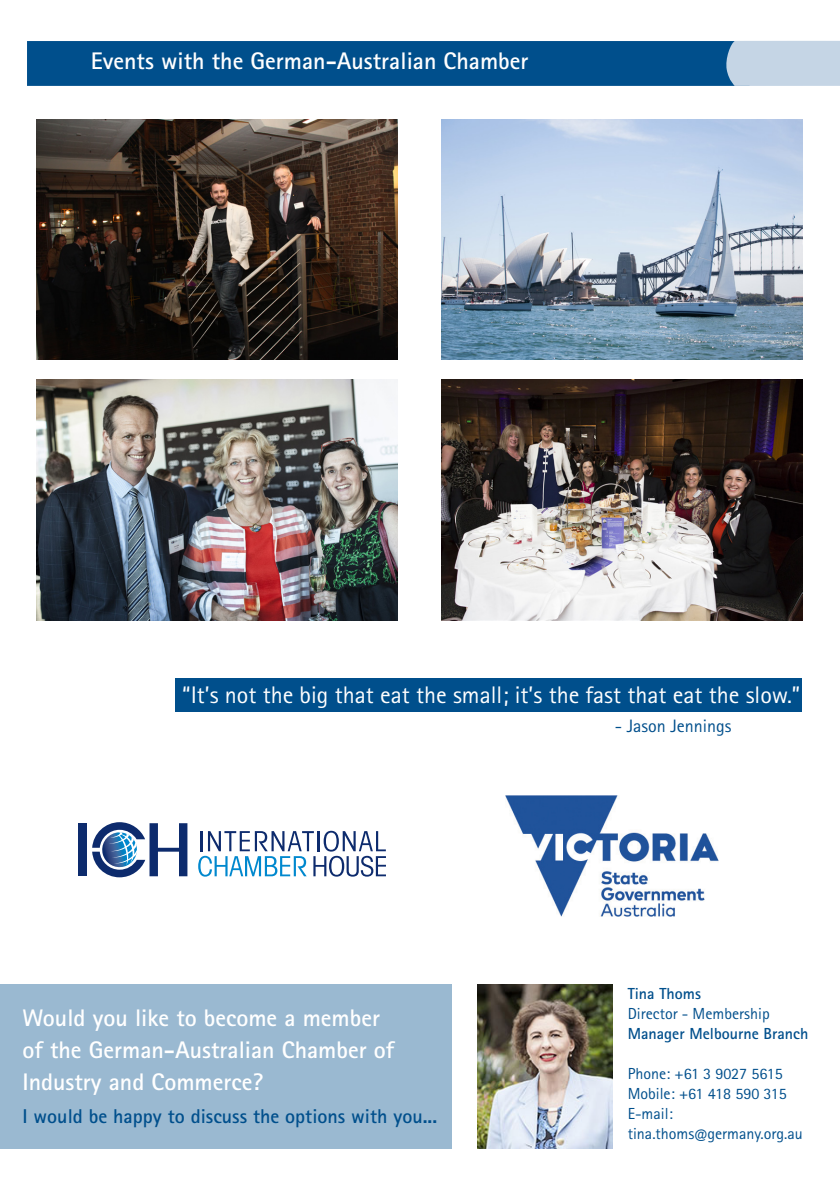
<style>
.page{position:relative;width:840px;height:1191px;background:#fff}
.page>*{position:absolute;margin:0;border:0;box-sizing:border-box;transform-origin:0 0}
.t1{font:700 24px/32px "Rotis Sans Serif Std";color:#fff}
.t2{font:24px "Rotis Sans Serif Std";color:#fff}
.t3{font:700 20px "Rotis Sans Serif Std";color:#004f8c}
.t4{font:18px "Rotis Sans Serif Std";color:#004f8c}
.t5{font:16px/20px "Rotis Sans Serif Std";color:#004f8c}
.t6{font:700 16px "Rotis Sans Serif Std";color:#004f8c}
</style>
<div class="page">
<img style="left:477px;top:984px;width:135px;height:164px">
<div style="left:0;top:984px;width:452px;height:164px;background:#9ab9d1"></div>
<div style="left:25px;top:39px;width:726px;height:49px;background:#004f8c;border:2px solid #fff"></div>
<div style="left:724px;top:41px;width:115px;height:45px;background:#c5d5e5"></div>
<img style="left:37px;top:119px;width:360px;height:240px">
<img style="left:441px;top:380px;width:361px;height:240px">
<img style="left:441px;top:119px;width:361px;height:240px">
<img style="left:37px;top:380px;width:360px;height:240px">
<img style="left:505px;top:795px;width:213px;height:121px">
<div style="left:78px;top:823px;width:9px;height:53px;background:#0d2b6d"></div>
<svg style="left:198px;top:830px;width:188px;height:46px"></svg>
<svg style="left:92px;top:822px;width:95px;height:55px"></svg>
<div style="left:175px;top:678px;width:626px;height:34px;background:#004f8c"></div>
<p class="t1" style="left:91px;top:45px;width:439px">Events with the German-Australian Chamber</p>
<p class="t2" style="left:182px;top:680px;width:619px">“It’s not the big that eat the small; it’s the fast that eat the slow.”</p>
<p class="t4" style="left:614px;top:715px;width:118px">- Jason Jennings</p>
<p class="t1" style="left:22px;top:1001px;width:373px">Would you like to become a member of the German-Australian Chamber of<br>Industry and Commerce?</p>
<p class="t3" style="left:22px;top:1103px;width:416px">I would be happy to discuss the options with you...</p>
<p class="t6" style="left:627px;top:983px;width:75px">Tina Thoms</p>
<p class="t5" style="left:627px;top:1003px;width:143px">Director - Membership</p>
<p class="t6" style="left:627px;top:1023px;width:182px">Manager Melbourne Branch</p>
<p class="t5" style="left:627px;top:1063px;width:156px">Phone: +61 3 9027 5615</p>
<p class="t5" style="left:627px;top:1083px;width:161px">Mobile: +61 418 590 315</p>
<p class="t5" style="left:627px;top:1103px;width:177px">E-mail: tina.thoms@germany.org.au</p>
</div>
